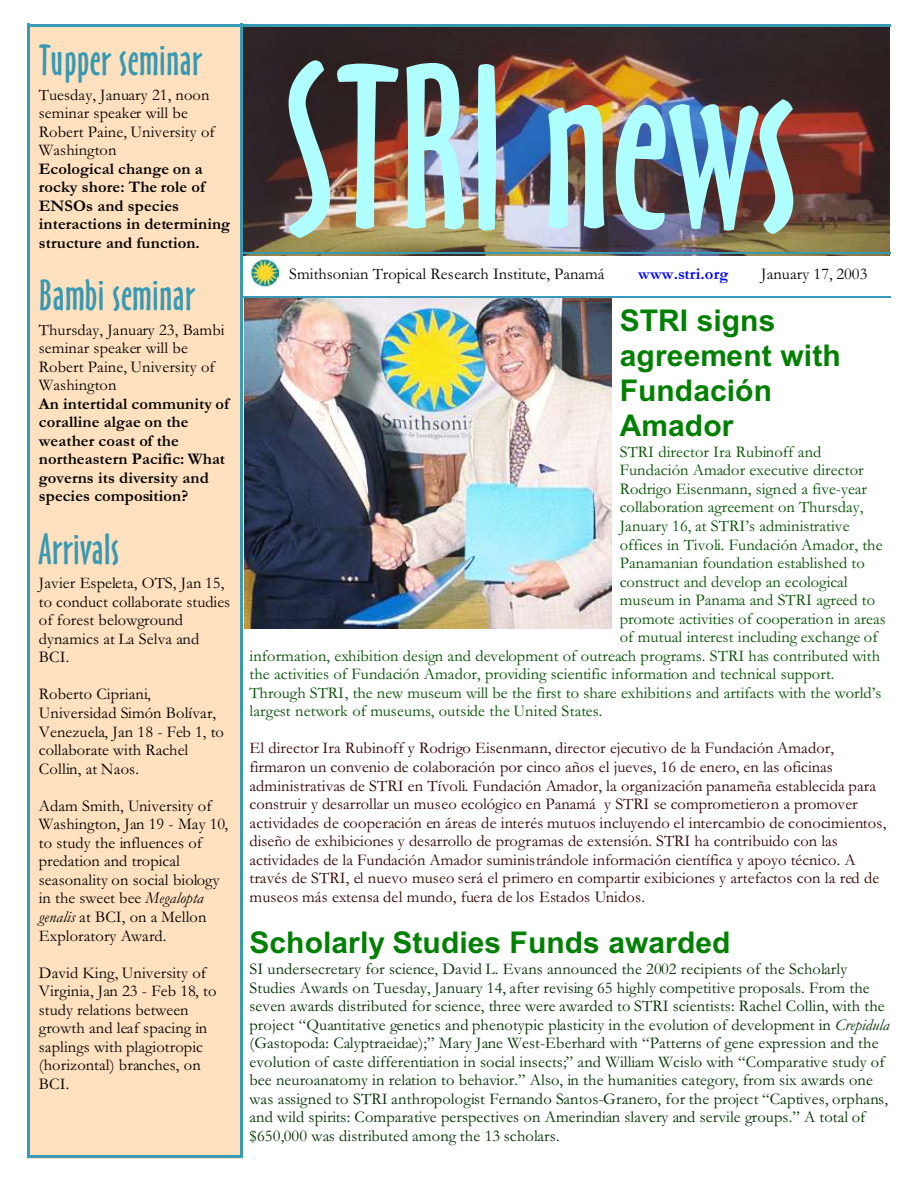
<style>
.page{position:relative;width:918px;height:1188px;background:#fff}
.page>*{position:absolute;margin:0;border:0;box-sizing:border-box;transform-origin:0 0}
.t1{font:216px "Oz Handicraft BT";color:#b0ffff}
.t2{font:40.5px "Oz Handicraft BT";letter-spacing:.015em;color:#3899b3}
.t3{font:700 30px/35.1px "Arial";letter-spacing:.005em;color:#008000}
.t4{font:16.5px/18.6px "Garamond";letter-spacing:.005em;color:#002e00}
.t5{font:16.5px/18.6px "Garamond";letter-spacing:.005em;color:#000}
.t6{font:16.5px/18.6px "Garamond";letter-spacing:.005em;color:#300}
.t7{font:16.5px "Garamond";letter-spacing:.005em;color:#004f00}
.t8{font:700 16.5px/18.6px "Garamond";letter-spacing:.005em;color:#000}
.t9{font:700 16.5px "Garamond";letter-spacing:.01em;color:#00f}
.s1{font-style:italic}
</style>
<div class="page">
<img style="left:243px;top:27px;width:647px;height:228px">
<img style="left:244px;top:298px;width:368px;height:330px">
<img style="left:250px;top:260px;width:29px;height:27px">
<hr style="left:242px;top:24px;width:649px;height:3px;background:#3899b3">
<hr style="left:242px;top:252px;width:649px;height:2px;background:#3899b3">
<hr style="left:243px;top:296px;width:648px;height:2px;background:#3899b8">
<div style="left:27px;top:24px;width:216px;height:1134px;background:#ffe0bf"></div>
<hr style="left:27px;top:24px;width:3px;height:1134px;background:#389cb8">
<hr style="left:240px;top:24px;width:3px;height:1134px;background:#389cb8">
<hr style="left:27px;top:24px;width:216px;height:2px;background:#389cb8">
<hr style="left:27px;top:1156px;width:216px;height:2px;background:#389cb8">
<h2 class="t2" style="left:39px;top:44px;width:165px">Tupper seminar</h2>
<p class="t5" style="left:39px;top:87px;width:177px">Tuesday, January 21, noon seminar speaker will be<br>Robert Paine, University of<br>Washington</p>
<p class="t8" style="left:39px;top:161px;width:193px">Ecological change on a rocky shore: The role of<br>ENSOs and species interactions in determining structure and function.</p>
<h2 class="t2" style="left:39px;top:280px;width:158px">Bambi seminar</h2>
<p class="t5" style="left:39px;top:322px;width:187px">Thursday, January 23, Bambi seminar speaker will be<br>Robert Paine, University of<br>Washington</p>
<p class="t8" style="left:39px;top:396px;width:192px">An intertidal community of coralline algae on the weather coast of the northeastern Pacific: What governs its diversity and species composition?</p>
<h2 class="t2" style="left:39px;top:533px;width:82px">Arrivals</h2>
<p class="t5" style="left:39px;top:576px;width:193px">Javier Espeleta, OTS, Jan 15, to conduct collaborate studies of forest belowground dynamics at La Selva and<br>BCI.</p>
<p class="t5" style="left:39px;top:687px;width:187px">Roberto Cipriani,<br>Universidad Simón Bolívar,<br>Venezuela, Jan 18 - Feb 1, to collaborate with Rachel<br>Collin, at Naos.</p>
<p class="t5" style="left:39px;top:798px;width:191px">Adam Smith, University of<br>Washington, Jan 19 - May 10, to study the influences of predation and tropical seasonality on social biology in the sweet bee <span class="s1">Megalopta genalis</span> at BCI, on a Mellon<br>Exploratory Award.</p>
<p class="t5" style="left:39px;top:965px;width:179px">David King, University of<br>Virginia, Jan 23 - Feb 18, to study relations between growth and leaf spacing in saplings with plagiotropic (horizontal) branches, on<br>BCI.</p>
<h1 class="t1" style="left:285px;top:63px;width:515px">STRI news</h1>
<p class="t5" style="left:289px;top:267px;width:317px">Smithsonian Tropical Research Institute, Panamá</p>
<p class="t9" style="left:638px;top:269px;width:92px">www.stri.org</p>
<p class="t5" style="left:761px;top:267px;width:108px">January 17, 2003</p>
<h3 class="t3" style="left:620px;top:306px;width:223px">STRI signs agreement with<br>Fundación<br>Amador</h3>
<p class="t7" style="left:620px;top:446px;width:203px">STRI director Ira Rubinoff and</p>
<p class="t7" style="left:620px;top:465px;width:245px">Fundación Amador executive director</p>
<p class="t7" style="left:620px;top:483px;width:249px">Rodrigo Eisenmann, signed a five-year</p>
<p class="t7" style="left:620px;top:502px;width:245px">collaboration agreement on Thursday,</p>
<p class="t7" style="left:620px;top:520px;width:231px">January 16, at STRI’s administrative</p>
<p class="t7" style="left:620px;top:539px;width:264px">offices in Tivoli. Fundación Amador, the</p>
<p class="t7" style="left:620px;top:557px;width:247px">Panamanian foundation established to</p>
<p class="t7" style="left:620px;top:576px;width:230px">construct and develop an ecological</p>
<p class="t7" style="left:620px;top:594px;width:257px">museum in Panama and STRI agreed to</p>
<p class="t7" style="left:620px;top:613px;width:268px">promote activities of cooperation in areas</p>
<p class="t7" style="left:620px;top:631px;width:259px">of mutual interest including exchange of</p>
<p class="t7" style="left:249px;top:650px;width:632px">information, exhibition design and development of outreach programs. STRI has contributed with</p>
<p class="t7" style="left:249px;top:669px;width:587px">the activities of Fundación Amador, providing scientific information and technical support.</p>
<p class="t7" style="left:249px;top:687px;width:633px">Through STRI, the new museum will be the first to share exhibitions and artifacts with the world’s</p>
<p class="t7" style="left:249px;top:706px;width:355px">largest network of museums, outside the United States.</p>
<p class="t6" style="left:249px;top:741px;width:638px">El director Ira Rubinoff y Rodrigo Eisenmann, director ejecutivo de la Fundación Amador, firmaron un convenio de colaboración por cinco años el jueves, 16 de enero, en las oficinas administrativas de STRI en Tívoli. Fundación Amador, la organización panameña establecida para construir y desarrollar un museo ecológico en Panamá y STRI se comprometieron a promover actividades de cooperación en áreas de interés mutuos incluyendo el intercambio de conocimientos, diseño de exhibiciones y desarrollo de programas de extensión. STRI ha contribuido con las actividades de la Fundación Amador suministrándole información científica y apoyo técnico. A través de STRI, el nuevo museo será el primero en compartir exibiciones y artefactos con la red de museos más extensa del mundo, fuera de los Estados Unidos.</p>
<h3 class="t3" style="left:249px;top:928px;width:483px">Scholarly Studies Funds awarded</h3>
<p class="t4" style="left:249px;top:961px;width:642px">SI undersecretary for science, David L. Evans announced the 2002 recipients of the Scholarly Studies Awards on Tuesday, January 14, after revising 65 highly competitive proposals. From the seven awards distributed for science, three were awarded to STRI scientists: Rachel Collin, with the project “Quantitative genetics and phenotypic plasticity in the evolution of development in <span class="s1">Crepidula </span>(Gastopoda: Calyptraeidae);” Mary Jane West-Eberhard with “Patterns of gene expression and the evolution of caste differentiation in social insects;” and William Wcislo with “Comparative study of bee neuroanatomy in relation to behavior.” Also, in the humanities category, from six awards one was assigned to STRI anthropologist Fernando Santos-Granero, for the project “Captives, orphans, and wild spirits: Comparative perspectives on Amerindian slavery and servile groups.” A total of $650,000 was distributed among the 13 scholars.</p>
</div>
